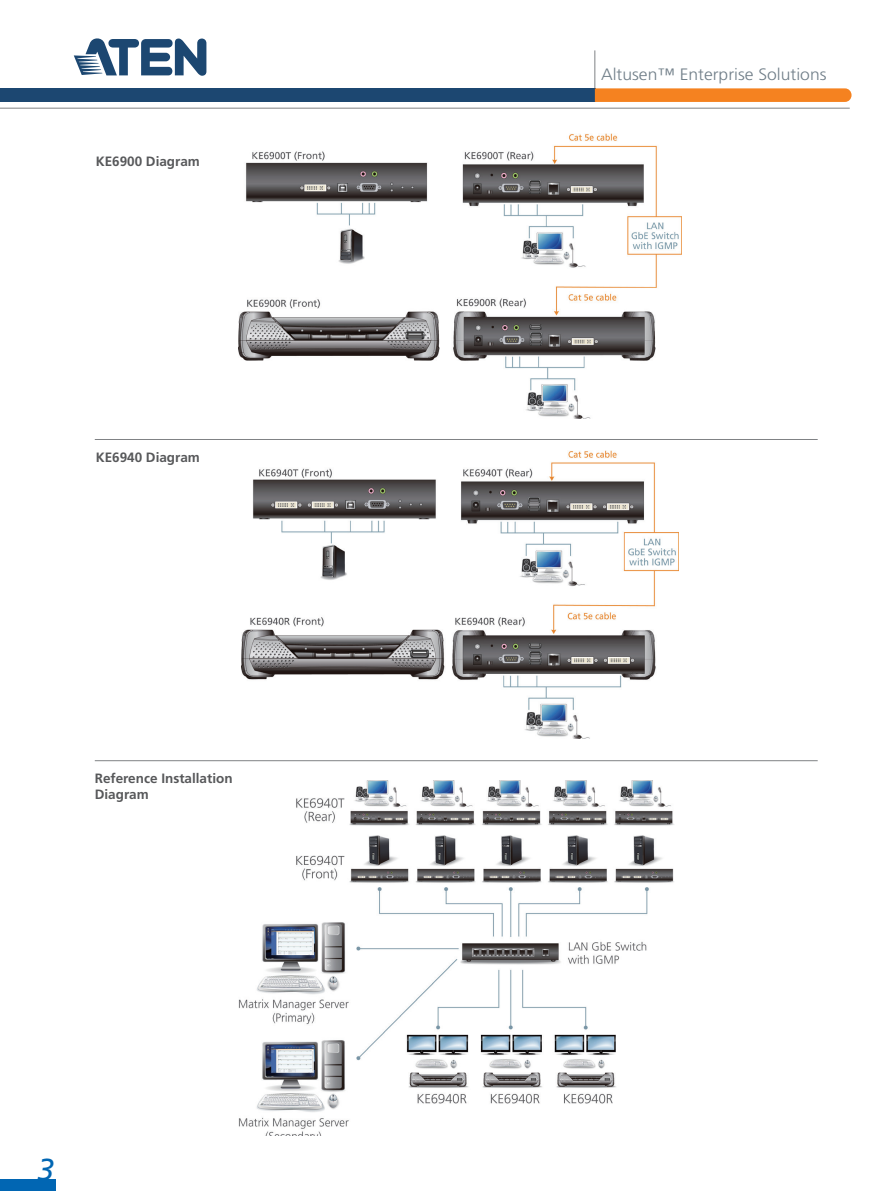
<style>
.page{position:relative;width:893px;height:1191px;background:#fff}
.page>*{position:absolute;margin:0;border:0;box-sizing:border-box;transform-origin:0 0}
.t1{font:italic 30.3px "Frutiger";color:#0166b3}
.t2{font:300 16.5px "Frutiger";color:#707e88;scale:1.06 1}
.t3{font:700 13.5px/16.2px "Frutiger";color:#57585a}
</style>
<div class="page">
<hr style="left:594px;top:50px;width:1px;height:39px;background:#808285">
<div style="left:0;top:88px;width:595px;height:14px;background:#1c4771"></div>
<hr style="left:0;top:108px;width:850px;height:1px;background:#808285">
<svg style="left:595px;top:88px;width:256px;height:14px;background:#f58627"></svg>
<svg style="left:74px;top:38px;width:132px;height:38px"></svg>
<div style="left:0;top:1179px;width:55px;height:12px;background:#0166b3"></div>
<img style="left:238px;top:133px;width:444px;height:286px">
<img style="left:238px;top:781px;width:436px;height:354px">
<img style="left:242px;top:451px;width:436px;height:287px">
<hr style="left:95px;top:439px;width:723px;height:1px;background:#808285">
<hr style="left:95px;top:760px;width:723px;height:1px;background:#808285">
<p class="t3" style="left:96px;top:153px;width:106px">KE6900 Diagram</p>
<p class="t3" style="left:96px;top:449px;width:106px">KE6940 Diagram</p>
<p class="t3" style="left:95px;top:770px;width:139px">Reference Installation<br>Diagram</p>
<h1 class="t1" style="left:38px;top:1152px;width:18px">3</h1>
<p class="t2" style="left:601px;top:65px;width:214px">Altusen™ Enterprise Solutions</p>
</div>
